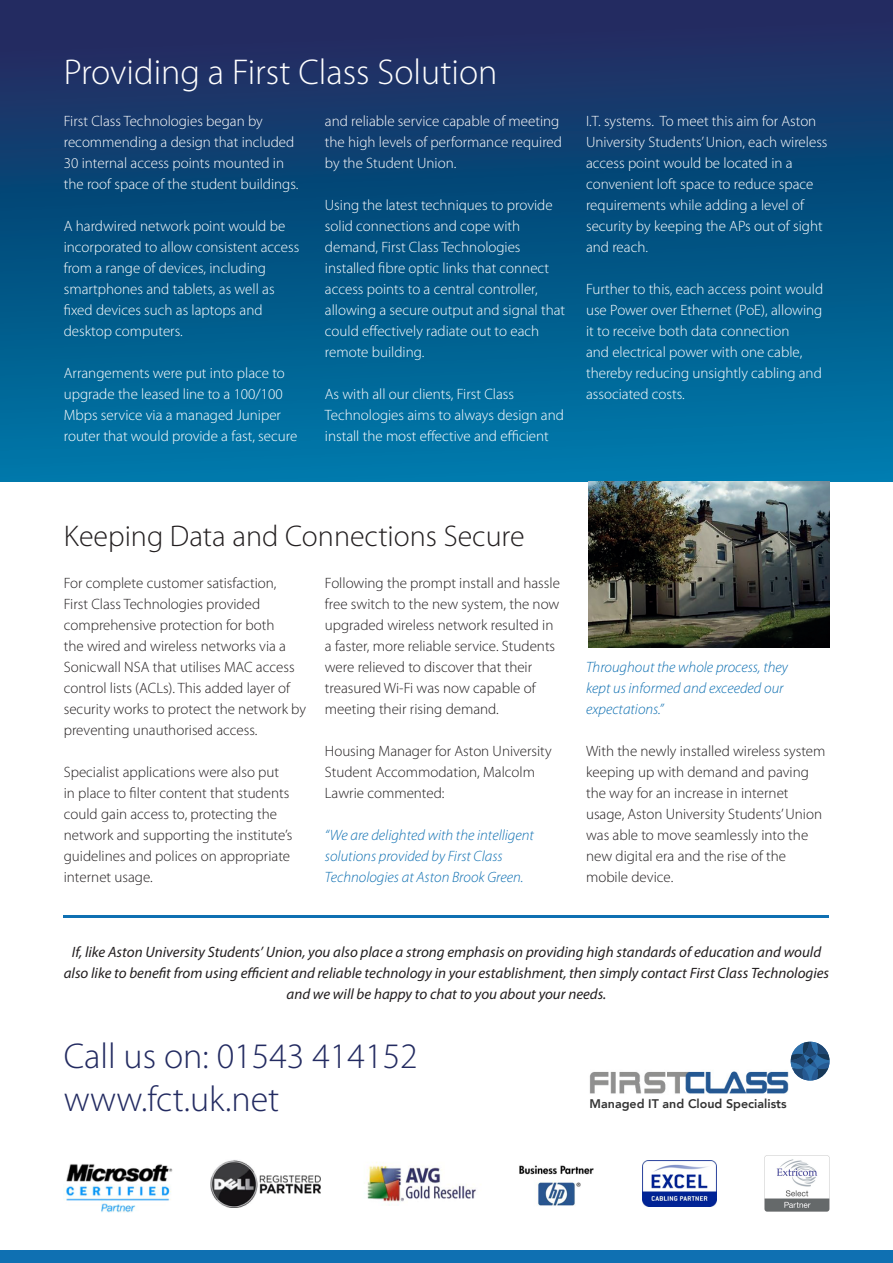
<style>
.page{position:relative;width:893px;height:1263px;background:#fff}
.page>*{position:absolute;margin:0;border:0;box-sizing:border-box;transform-origin:0 0}
.t1{font:300 36px "Myriad Pro";color:#232b61}
.t2{font:300 36px "Myriad Pro";color:#fff}
.t3{font:300 30px "Myriad Pro";color:#231f20}
.t4{font:300 15px/21px "Myriad Pro";color:#fff}
.t5{font:300 15px/21px "Myriad Pro";color:#231f20}
.t6{font:italic 15px/21px "Myriad Pro";color:#231f20;text-align:center}
.t7{font:italic 300 15px/21px "Myriad Pro";color:#0f70b2}
.t8{font:800 12.45px "Avenir";color:#333}
</style>
<div class="page">
<div style="left:0;top:0;width:893px;height:482px;background:linear-gradient(to bottom,#1d275a,#007baa)"></div>
<img style="left:65px;top:1164px;width:108px;height:49px">
<img style="left:210px;top:1160px;width:110px;height:47px">
<img style="left:366px;top:1162px;width:110px;height:44px">
<img style="left:519px;top:1165px;width:75px;height:41px">
<img style="left:643px;top:1161px;width:73px;height:45px">
<img style="left:764px;top:1156px;width:65px;height:55px">
<div style="left:0;top:1250px;width:893px;height:13px;background:#0f70b2"></div>
<hr style="left:64px;top:915px;width:765px;height:2px;background:#0f70b2">
<img style="left:588px;top:482px;width:241px;height:165px">
<img style="left:589px;top:1071px;width:200px;height:23px">
<svg style="left:791px;top:1042px;width:39px;height:38px"></svg>
<p class="t2" style="left:64px;top:52px;width:435px">Providing a First Class Solution</p>
<p class="t4" style="left:64px;top:111px;width:236px">First Class Technologies began by recommending a design that included 30 internal access points mounted in the roof space of the student buildings.</p>
<p class="t4" style="left:64px;top:216px;width:237px">A hardwired network point would be incorporated to allow consistent access from a range of devices, including smartphones and tablets, as well as fixed devices such as laptops and desktop computers.</p>
<p class="t4" style="left:64px;top:363px;width:235px">Arrangements were put into place to upgrade the leased line to a 100/100<br>Mbps service via a managed Juniper router that would provide a fast, secure</p>
<p class="t4" style="left:325px;top:111px;width:239px">and reliable service capable of meeting the high levels of performance required by the Student Union.</p>
<p class="t4" style="left:325px;top:195px;width:242px">Using the latest techniques to provide solid connections and cope with demand, First Class Technologies installed fibre optic links that connect access points to a central controller, allowing a secure output and signal that could effectively radiate out to each remote building.</p>
<p class="t4" style="left:325px;top:384px;width:240px">As with all our clients, First Class<br>Technologies aims to always design and install the most effective and efficient</p>
<p class="t4" style="left:586px;top:111px;width:243px">I.T. systems. To meet this aim for Aston University Students’ Union, each wireless access point would be located in a convenient loft space to reduce space requirements while adding a level of security by keeping the APs out of sight and reach.</p>
<p class="t4" style="left:586px;top:279px;width:239px">Further to this, each access point would use Power over Ethernet (PoE), allowing it to receive both data connection<br>and electrical power with one cable, thereby reducing unsightly cabling and associated costs.</p>
<p class="t3" style="left:64px;top:520px;width:462px">Keeping Data and Connections Secure</p>
<p class="t5" style="left:64px;top:573px;width:244px">For complete customer satisfaction,<br>First Class Technologies provided comprehensive protection for both<br>the wired and wireless networks via a Sonicwall NSA that utilises MAC access control lists (ACLs). This added layer of security works to protect the network by preventing unauthorised access.</p>
<p class="t5" style="left:64px;top:762px;width:230px">Specialist applications were also put in place to filter content that students could gain access to, protecting the network and supporting the institute’s guidelines and polices on appropriate internet usage.</p>
<p class="t5" style="left:325px;top:573px;width:237px">Following the prompt install and hassle free switch to the new system, the now upgraded wireless network resulted in a faster, more reliable service. Students were relieved to discover that their treasured Wi-Fi was now capable of meeting their rising demand.</p>
<p class="t5" style="left:325px;top:741px;width:228px">Housing Manager for Aston University<br>Student Accommodation, Malcolm<br>Lawrie commented:</p>
<p class="t7" style="left:325px;top:825px;width:211px">“We are delighted with the intelligent solutions provided by First Class<br>Technologies at Aston Brook Green.</p>
<p class="t7" style="left:586px;top:657px;width:203px">Throughout the whole process, they kept us informed and exceeded our expectations.”</p>
<p class="t5" style="left:586px;top:741px;width:241px">With the newly installed wireless system keeping up with demand and paving the way for an increase in internet usage, Aston University Students’ Union was able to move seamlessly into the new digital era and the rise of the mobile device.</p>
<p class="t6" style="left:64px;top:941px;width:767px">If, like Aston University Students’ Union, you also place a strong emphasis on providing high standards of education and would also like to benefit from using efficient and reliable technology in your establishment, then simply contact First Class Technologies and we will be happy to chat to you about your needs.</p>
<p class="t1" style="left:64px;top:1036px;width:356px">Call us on: 01543 414152</p>
<p class="t1" style="left:64px;top:1079px;width:217px">www.fct.uk.net</p>
<p class="t8" style="left:590px;top:1094px;width:199px">Managed IT and Cloud Specialists</p>
</div>
